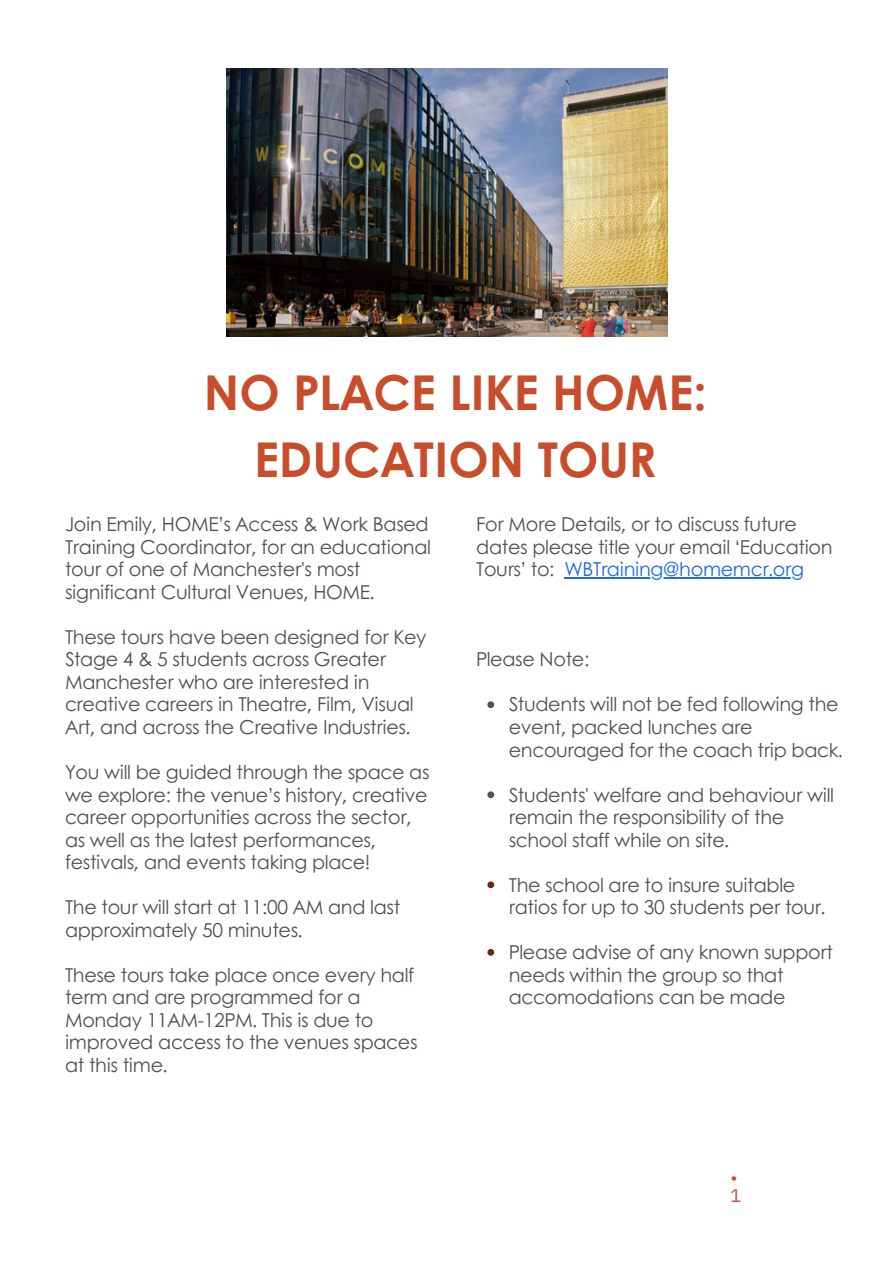
<style>
.page{position:relative;width:894px;height:1264px;background:#fff}
.page>*{position:absolute;margin:0;border:0;box-sizing:border-box;transform-origin:0 0}
.t1{font:700 48px/66.3px "Century Gothic";color:#c74d2b;text-align:center}
.t2{font:19.2px/22.5px "Century Gothic";letter-spacing:-.015em;color:#564f4c}
.t3{font:18px/18px "IBM Plex Sans";color:#c74d2b}
.s1{color:#2069e9}
</style>
<div class="page">
<img style="left:226px;top:69px;width:441px;height:268px">
<hr style="left:564px;top:577px;width:239px;height:1px;background:#2069e9">
<svg style="left:487px;top:701px;width:7px;height:7px"></svg>
<svg style="left:487px;top:791px;width:7px;height:7px"></svg>
<svg style="left:487px;top:881px;width:7px;height:7px"></svg>
<svg style="left:487px;top:949px;width:7px;height:6px"></svg>
<h1 class="t1" style="left:204px;top:357px;width:504px">NO PLACE LIKE HOME:<br>EDUCATION TOUR</h1>
<p class="t2" style="left:65px;top:512px;width:367px">Join Emily, HOME’s Access &amp; Work Based Training Coordinator, for an educational tour of one of Manchester's most significant Cultural Venues, HOME.</p>
<p class="t2" style="left:65px;top:625px;width:363px">These tours have been designed for Key Stage 4 &amp; 5 students across Greater Manchester who are interested in creative careers in Theatre, Film, Visual Art, and across the Creative Industries.</p>
<p class="t2" style="left:65px;top:760px;width:366px">You will be guided through the space as we explore: the venue’s history, creative career opportunities across the sector, as well as the latest performances, festivals, and events taking place!</p>
<p class="t2" style="left:65px;top:895px;width:336px">The tour will start at 11:00 AM and last approximately 50 minutes.</p>
<p class="t2" style="left:65px;top:962px;width:354px">These tours take place once every half term and are programmed for a<br>Monday 11AM-12PM. This is due to improved access to the venues spaces at this time.</p>
<p class="t2" style="left:476px;top:512px;width:358px">For More Details, or to discuss future dates please title your email ‘Education<br>Tours’ to: <span class="s1">WBTraining@homemcr.org</span></p>
<p class="t2" style="left:476px;top:647px;width:115px">Please Note:</p>
<p class="t2" style="left:508px;top:692px;width:335px">Students will not be fed following the event, packed lunches are encouraged for the coach trip back.</p>
<p class="t2" style="left:508px;top:782px;width:326px">Students' welfare and behaviour will remain the responsibility of the school staff while on site.</p>
<p class="t2" style="left:508px;top:872px;width:318px">The school are to insure suitable ratios for up to 30 students per tour.</p>
<p class="t2" style="left:508px;top:940px;width:325px">Please advise of any known support needs within the group so that accomodations can be made</p>
<p class="t3" style="left:730px;top:1167px;width:12px">•<br>1</p>
</div>
